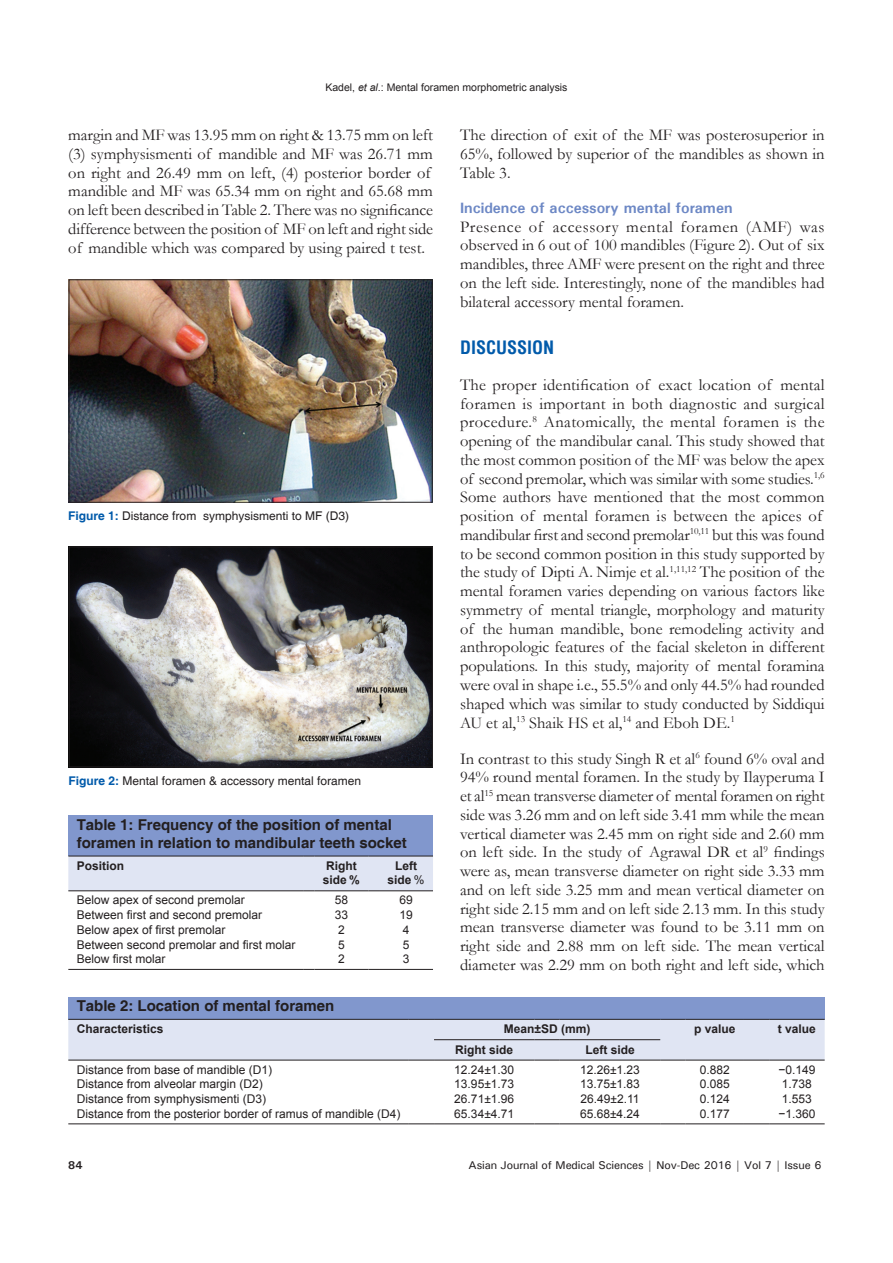
<style>
.page{position:relative;width:893px;height:1263px;background:#fff}
.page>*{position:absolute;margin:0;border:0;box-sizing:border-box;transform-origin:0 0}
.t1{font:700 condensed 18px "Helvetica";color:#015aaa}
.TX{font:16.5px/18.8px "Garamond";color:#231f20;text-align:justify}
.TT{font:700 15px/18px "Helvetica";color:#231f20}
.t2{font:700 15px "Univers";color:#6d88c5}
.TB{font:12px "Arial";color:#231f20}
.TBL{font:12px "Arial";color:#231f20}
.FGC{font:12px "Helvetica";color:#231f20}
.TCH{font:700 12px/14.4px "Arial";color:#231f20}
.t3{font:500 11.25px "Univers";letter-spacing:-.01em;color:#231f20}
.t4{font:700 11.25px "Univers";color:#231f20}
.t5{font:10.5px "Arial";color:#231f20}
.s1{font-style:italic}
.s2{font-weight:700;color:#015aaa}
.s3{font-weight:400}
</style>
<div class="page">
<div style="left:68px;top:815px;width:365px;height:41px;background:#8197cd"></div>
<hr style="left:68px;top:969px;width:236px;height:1px;background:#231f20">
<hr style="left:314px;top:969px;width:54px;height:1px;background:#231f20">
<hr style="left:379px;top:969px;width:54px;height:1px;background:#231f20">
<div style="left:68px;top:856px;width:365px;height:35px;background:#e0e5f3"></div>
<hr style="left:379px;top:856px;width:54px;height:1px;background:#231f20">
<div style="left:68px;top:997px;width:757px;height:22px;background:#8197cd"></div>
<hr style="left:68px;top:1123px;width:341px;height:1px;background:#231f20">
<svg style="left:409px;top:1123px;width:25px;height:1px"></svg>
<hr style="left:434px;top:1123px;width:101px;height:1px;background:#231f20">
<svg style="left:535px;top:1123px;width:25px;height:1px"></svg>
<hr style="left:560px;top:1123px;width:100px;height:1px;background:#231f20">
<svg style="left:660px;top:1123px;width:25px;height:1px"></svg>
<hr style="left:685px;top:1123px;width:59px;height:1px;background:#231f20">
<svg style="left:744px;top:1123px;width:25px;height:1px"></svg>
<hr style="left:769px;top:1123px;width:56px;height:1px;background:#231f20">
<svg style="left:68px;top:1019px;width:757px;height:42px;background:#d6dbe8"></svg>
<hr style="left:560px;top:1019px;width:100px;height:1px;background:#231f20">
<img style="left:71px;top:282px;width:359px;height:218px">
<div style="left:69px;top:280px;width:363px;height:222px;border:1px solid #231f20"></div>
<img style="left:71px;top:549px;width:360px;height:216px">
<div style="left:69px;top:547px;width:364px;height:220px;border:1px solid #231f20"></div>
<p class="t5" style="left:325px;top:80px;width:244px">Kadel, <span class="s1">et al</span>.: Mental foramen morphometric analysis</p>
<p class="TX" style="left:68px;top:125px;width:366px;text-align:left">margin and MF was 13.95 mm on right &amp; 13.75 mm on left (3) symphysismenti of mandible and MF was 26.71 mm on right and 26.49 mm on left, (4) posterior border of mandible and MF was 65.34 mm on right and 65.68 mm on left been described in Table 2. There was no significance difference between the position of MF on left and right side of mandible which was compared by using paired t test.</p>
<p class="TX" style="left:460px;top:125px;width:366px">The direction of exit of the MF was posterosuperior in 65%, followed by superior of the mandibles as shown in Table 3.</p>
<h2 class="t2" style="left:460px;top:198px;width:274px">Incidence of accessory mental foramen</h2>
<p class="TX" style="left:460px;top:217px;width:366px">Presence of accessory mental foramen (AMF) was observed in 6 out of 100 mandibles (Figure 2). Out of six mandibles, three AMF were present on the right and three on the left side. Interestingly, none of the mandibles had bilateral accessory mental foramen.</p>
<h1 class="t1" style="left:460px;top:335px;width:96px">DISCUSSION</h1>
<p class="TX" style="left:460px;top:375px;width:366px;text-align:left">The proper identification of exact location of mental foramen is important in both diagnostic and surgical procedure.<sup>8</sup> Anatomically, the mental foramen is the opening of the mandibular canal. This study showed that the most common position of the MF was below the apex of second premolar, which was similar with some studies.<sup>1,6<br></sup>Some authors have mentioned that the most common position of mental foramen is between the apices of mandibular first and second premolar<sup>10,11</sup> but this was found to be second common position in this study supported by the study of Dipti A. Nimje et al.<sup>1,11,12</sup> The position of the mental foramen varies depending on various factors like symmetry of mental triangle, morphology and maturity of the human mandible, bone remodeling activity and anthropologic features of the facial skeleton in different populations. In this study, majority of mental foramina were oval in shape i.e., 55.5% and only 44.5% had rounded shaped which was similar to study conducted by Siddiqui AU et al,<sup>13</sup> Shaik HS et al,<sup>14</sup> and Eboh DE.<sup>1</sup></p>
<p class="TX" style="left:460px;top:748px;width:366px">In contrast to this study Singh R et al<sup>6</sup> found 6% oval and 94% round mental foramen. In the study by Ilayperuma I et al<sup>15</sup> mean transverse diameter of mental foramen on right side was 3.26 mm and on left side 3.41 mm while the mean vertical diameter was 2.45 mm on right side and 2.60 mm on left side. In the study of Agrawal DR et al<sup>9</sup> findings were as, mean transverse diameter on right side 3.33 mm and on left side 3.25 mm and mean vertical diameter on right side 2.15 mm and on left side 2.13 mm. In this study mean transverse diameter was found to be 3.11 mm on right side and 2.88 mm on left side. The mean vertical diameter was 2.29 mm on both right and left side, which</p>
<p class="FGC" style="left:68px;top:509px;width:282px"><span class="s2">Figure 1:</span> Distance from symphysismenti to MF (D3)</p>
<p class="FGC" style="left:68px;top:774px;width:294px"><span class="s2">Figure 2:</span> Mental foramen &amp; accessory mental foramen</p>
<p class="TT" style="left:77px;top:816px;width:332px">Table 1: Frequency of the position of mental foramen in relation to mandibular teeth socket</p>
<p class="TCH" style="left:77px;top:859px;width:49px">Position</p>
<p class="TCH" style="left:323px;top:859px;width:39px">Right side %</p>
<p class="TCH" style="left:387px;top:859px;width:39px;text-align:center">Left side <span class="s3">%</span></p>
<p class="TB" style="left:77px;top:892px;width:170px">Below apex of second premolar</p>
<p class="TB" style="left:335px;top:892px;width:15px">58</p>
<p class="TB" style="left:399px;top:892px;width:15px">69</p>
<p class="TB" style="left:77px;top:907px;width:187px">Between first and second premolar</p>
<p class="TB" style="left:335px;top:907px;width:15px">33</p>
<p class="TB" style="left:399px;top:907px;width:15px">19</p>
<p class="TB" style="left:77px;top:922px;width:150px">Below apex of first premolar</p>
<p class="TB" style="left:338px;top:922px;width:8px">2</p>
<p class="TB" style="left:403px;top:922px;width:8px">4</p>
<p class="TB" style="left:77px;top:937px;width:220px">Between second premolar and first molar</p>
<p class="TB" style="left:338px;top:937px;width:8px">5</p>
<p class="TB" style="left:403px;top:937px;width:8px">5</p>
<p class="TBL" style="left:77px;top:951px;width:90px">Below first molar</p>
<p class="TBL" style="left:338px;top:951px;width:8px">2</p>
<p class="TBL" style="left:403px;top:951px;width:8px">3</p>
<p class="TT" style="left:77px;top:997px;width:259px">Table 2: Location of mental foramen</p>
<p class="TCH" style="left:77px;top:1022px;width:88px">Characteristics</p>
<p class="TCH" style="left:504px;top:1022px;width:88px">Mean±SD (mm)</p>
<p class="TCH" style="left:694px;top:1022px;width:43px">p value</p>
<p class="TCH" style="left:778px;top:1022px;width:40px">t value</p>
<p class="TCH" style="left:455px;top:1042px;width:60px">Right side</p>
<p class="TCH" style="left:585px;top:1042px;width:51px">Left side</p>
<p class="TB" style="left:77px;top:1061px;width:197px">Distance from base of mandible (D1)</p>
<p class="TB" style="left:454px;top:1061px;width:61px">12.24±1.30</p>
<p class="TB" style="left:580px;top:1061px;width:61px">12.26±1.23</p>
<p class="TB" style="left:700px;top:1061px;width:32px">0.882</p>
<p class="TB" style="left:778px;top:1061px;width:39px">−0.149</p>
<p class="TB" style="left:77px;top:1076px;width:188px">Distance from alveolar margin (D2)</p>
<p class="TB" style="left:454px;top:1076px;width:61px">13.95±1.73</p>
<p class="TB" style="left:580px;top:1076px;width:61px">13.75±1.83</p>
<p class="TB" style="left:700px;top:1076px;width:32px">0.085</p>
<p class="TB" style="left:782px;top:1076px;width:32px">1.738</p>
<p class="TB" style="left:77px;top:1091px;width:191px">Distance from symphysismenti (D3)</p>
<p class="TB" style="left:454px;top:1091px;width:61px">26.71±1.96</p>
<p class="TB" style="left:580px;top:1091px;width:61px">26.49±2.11</p>
<p class="TB" style="left:700px;top:1091px;width:32px">0.124</p>
<p class="TB" style="left:782px;top:1091px;width:32px">1.553</p>
<p class="TBL" style="left:77px;top:1106px;width:325px">Distance from the posterior border of ramus of mandible (D4)</p>
<p class="TBL" style="left:454px;top:1106px;width:61px">65.34±4.71</p>
<p class="TBL" style="left:580px;top:1106px;width:61px">65.68±4.24</p>
<p class="TBL" style="left:700px;top:1106px;width:32px">0.177</p>
<p class="TBL" style="left:778px;top:1106px;width:39px">−1.360</p>
<p class="t4" style="left:68px;top:1157px;width:16px">84</p>
<p class="t3" style="left:468px;top:1157px;width:354px">Asian Journal of Medical Sciences | Nov-Dec 2016 | Vol 7 | Issue 6</p>
</div>
